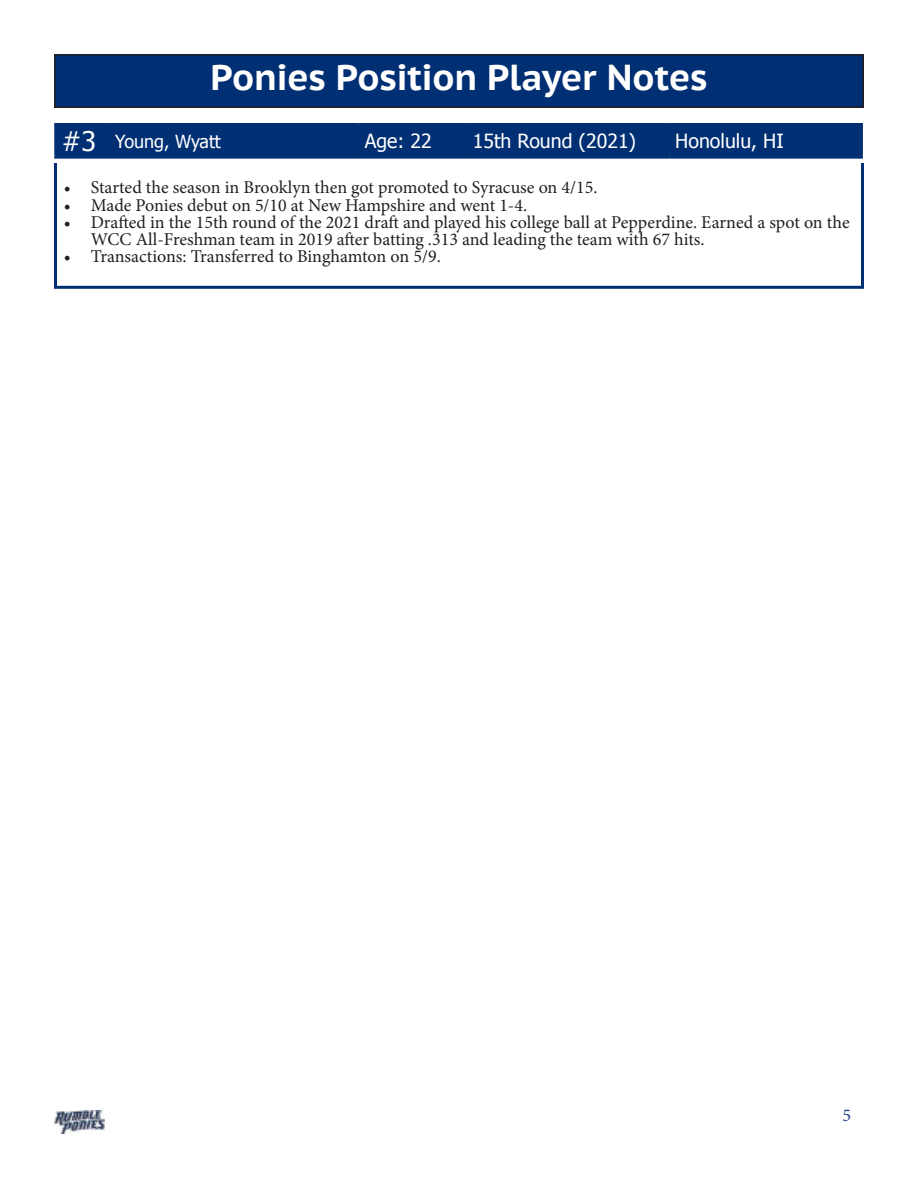
<style>
.page{position:relative;width:918px;height:1188px;background:#fff}
.page>*{position:absolute;margin:0;border:0;box-sizing:border-box;transform-origin:0 0}
.t1{font:700 36px "PT Sans Caption";letter-spacing:-.01em;color:#fff}
.t2{font:27px "Tahoma";color:#fff}
.t3{font:19.5px "Tahoma";color:#fff}
.t4{font:18px/17.1px "Minion Pro";color:#231f20}
.t5{font:18px "Tahoma";letter-spacing:-.005em;color:#fff}
.t6{font:18px "Minion Pro";color:#253f8e}
</style>
<div class="page">
<div style="left:55px;top:55px;width:808px;height:52px;background:#002f73"></div>
<div style="left:54px;top:54px;width:810px;height:54px;border:2px solid #231f20"></div>
<div style="left:54px;top:159px;width:810px;height:130px;border:3px solid #002f73"></div>
<div style="left:54px;top:122px;width:810px;height:40px;background:#fff"></div>
<div style="left:57px;top:126px;width:611px;height:30px;background:#002f73"></div>
<div style="left:669px;top:124px;width:192px;height:33px;background:#002f73"></div>
<hr style="left:54px;top:123px;width:55px;height:3px;background:#002f73">
<hr style="left:54px;top:126px;width:3px;height:30px;background:#002f73">
<hr style="left:109px;top:123px;width:250px;height:3px;background:#002f73">
<hr style="left:108px;top:126px;width:3px;height:30px;background:#002f73">
<hr style="left:359px;top:123px;width:108px;height:3px;background:#002f73">
<hr style="left:357px;top:126px;width:3px;height:30px;background:#002f73">
<hr style="left:467px;top:123px;width:202px;height:3px;background:#002f73">
<hr style="left:465px;top:126px;width:3px;height:30px;background:#002f73">
<hr style="left:669px;top:123px;width:194px;height:3px;background:#002f73">
<hr style="left:668px;top:126px;width:3px;height:30px;background:#002f73">
<hr style="left:860px;top:126px;width:3px;height:30px;background:#002f73">
<hr style="left:54px;top:156px;width:55px;height:3px;background:#002f73">
<hr style="left:109px;top:156px;width:250px;height:3px;background:#002f73">
<hr style="left:359px;top:156px;width:108px;height:3px;background:#002f73">
<hr style="left:467px;top:156px;width:202px;height:3px;background:#002f73">
<hr style="left:669px;top:156px;width:194px;height:3px;background:#002f73">
<img style="left:54px;top:1110px;width:51px;height:24px">
<p class="t1" style="left:210px;top:53px;width:499px">Ponies Position Player Notes</p>
<p class="t2" style="left:62px;top:123px;width:36px">#3</p>
<p class="t5" style="left:115px;top:129px;width:107px">Young, Wyatt</p>
<p class="t3" style="left:365px;top:128px;width:69px">Age: 22</p>
<p class="t3" style="left:473px;top:128px;width:165px">15th Round (2021)</p>
<p class="t3" style="left:675px;top:128px;width:110px">Honolulu, HI</p>
<p class="t4" style="left:64px;top:179px;width:535px">• Started the season in Brooklyn then got promoted to Syracuse on 4/15.</p>
<p class="t4" style="left:64px;top:196px;width:465px">• Made Ponies debut on 5/10 at New Hampshire and went 1-4.</p>
<p class="t4" style="left:91px;top:213px;width:760px;text-indent:-27px">• Drafted in the 15th round of the 2021 draft and played his college ball at Pepperdine. Earned a spot on the<br>WCC All-Freshman team in 2019 after batting .313 and leading the team with 67 hits.</p>
<p class="t4" style="left:64px;top:248px;width:379px">• Transactions: Transferred to Binghamton on 5/9.</p>
<p class="t6" style="left:842px;top:1103px;width:10px">5</p>
</div>
